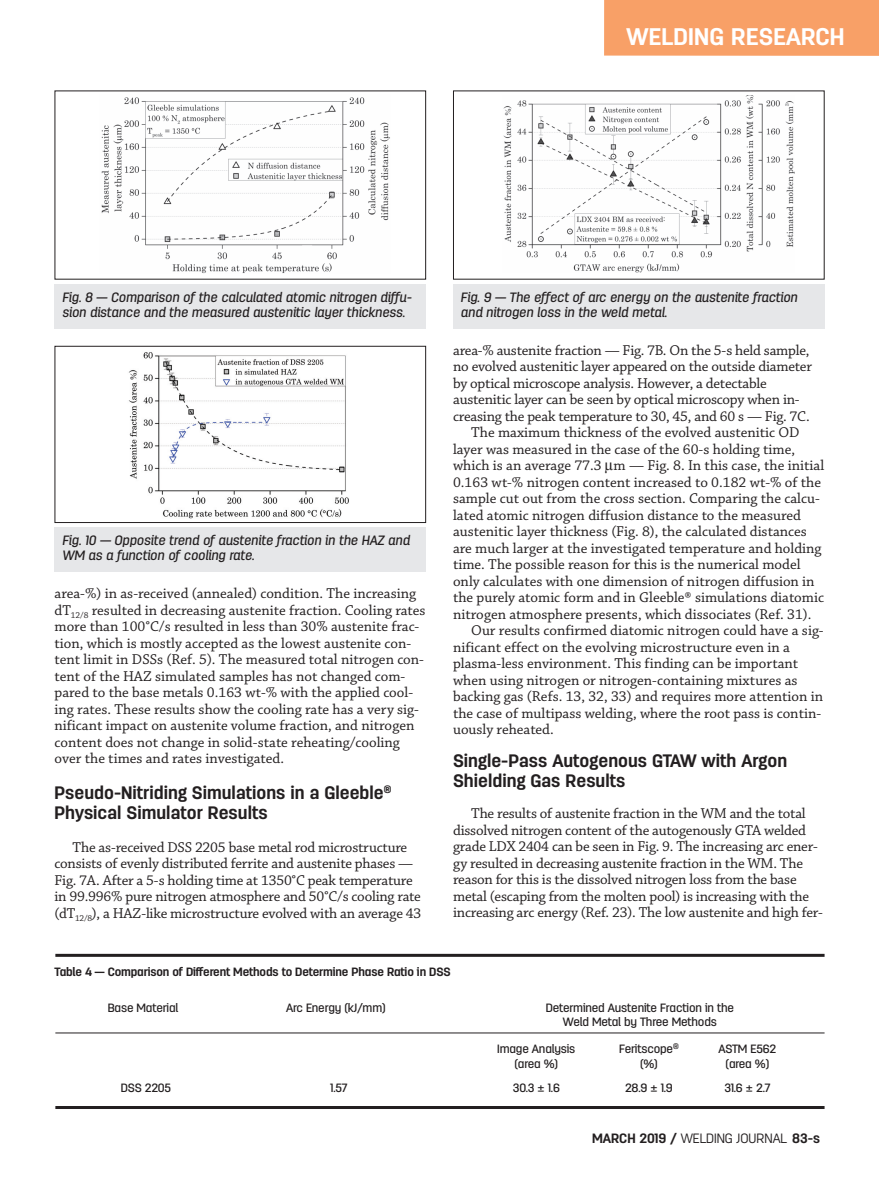
<style>
.page{position:relative;width:879px;height:1177px;background:#fff}
.page>*{position:absolute;margin:0;border:0;box-sizing:border-box;transform-origin:0 0}
.t1{font:700 24px "Antartida";letter-spacing:.005em;color:#fff}
.t2{font:700 18px/19.5px "Antartida";color:#231f20}
.t3{font:15px/16.5px "Chaparral Pro";color:#231f20}
.t4{font:italic 500 13.5px/15px "Antartida";color:#231f20}
.t5{font:700 13.5px "Antartida";color:#231f20}
.t6{font:500 12px/14.4px "Antartida";letter-spacing:-.015em;color:#231f20;text-align:center}
.t7{font:700 12px "Antartida";letter-spacing:-.015em;color:#231f20}
.s1{font-weight:300}
</style>
<div class="page">
<div style="left:604px;top:0;width:274px;height:56px;background:#f8a067"></div>
<img style="left:503px;top:96px;width:291px;height:176px">
<div style="left:453px;top:284px;width:371px;height:45px;background:#e6e7e9"></div>
<img style="left:101px;top:97px;width:289px;height:176px">
<div style="left:55px;top:284px;width:371px;height:45px;background:#e6e7e9"></div>
<img style="left:128px;top:352px;width:221px;height:167px">
<div style="left:55px;top:346px;width:371px;height:177px;border:1px solid #231f20"></div>
<div style="left:55px;top:527px;width:371px;height:45px;background:#e6e7e9"></div>
<hr style="left:55px;top:954px;width:769px;height:3px;background:#231f20">
<hr style="left:55px;top:1032px;width:769px;height:1px;background:#231f20">
<hr style="left:55px;top:1106px;width:769px;height:3px;background:#231f20">
<h1 class="t1" style="left:626px;top:27px;width:219px">WELDING RESEARCH</h1>
<p class="t4" style="left:62px;top:290px;width:351px">Fig. 8 — Comparison of the calculated atomic nitrogen diffu&shy;sion distance and the measured austenitic layer thickness.</p>
<p class="t4" style="left:62px;top:534px;width:349px">Fig. 10 — Opposite trend of austenite fraction in the HAZ and<br>WM as a function of cooling rate.</p>
<p class="t3" style="left:55px;top:587px;width:372px">area-%) in as-received (annealed) condition. The increasing dT<sub>12/8</sub> resulted in decreasing austenite fraction. Cooling rates more than 100°C/s resulted in less than 30% austenite frac&shy;tion, which is mostly accepted as the lowest austenite con&shy;tent limit in DSSs (Ref. 5). The measured total nitrogen con&shy;tent of the HAZ simulated samples has not changed com&shy;pared to the base metals 0.163 wt-% with the applied cool&shy;ing rates. These results show the cooling rate has a very sig&shy;nificant impact on austenite volume fraction, and nitrogen content does not change in solid-state reheating/cooling over the times and rates investigated.</p>
<p class="t2" style="left:55px;top:784px;width:338px">Pseudo-Nitriding Simulations in a Gleeble<sup>®<br></sup>Physical Simulator Results</p>
<p class="t3" style="left:55px;top:840px;width:368px;text-align:center">The as-received DSS 2205 base metal rod microstructure consists of evenly distributed ferrite and austenite phases — Fig. 7A. After a 5-s holding time at 1350°C peak temperature in 99.996% pure nitrogen atmosphere and 50°C/s cooling rate (dT<sub>12/8</sub>), a HAZ-like microstructure evolved with an average 43</p>
<p class="t4" style="left:460px;top:290px;width:338px">Fig. 9 — The effect of arc energy on the austenite fraction and nitrogen loss in the weld metal.</p>
<p class="t3" style="left:453px;top:343px;width:358px">area-% austenite fraction — Fig. 7B. On the 5-s held sample,</p>
<p class="t3" style="left:453px;top:360px;width:360px">no evolved austenitic layer appeared on the outside diameter</p>
<p class="t3" style="left:453px;top:376px;width:315px">by optical microscope analysis. However, a detectable</p>
<p class="t3" style="left:453px;top:393px;width:348px">austenitic layer can be seen by optical microscopy when in-</p>
<p class="t3" style="left:453px;top:409px;width:358px">creasing the peak temperature to 30, 45, and 60 s — Fig. 7C.</p>
<p class="t3" style="left:471px;top:426px;width:330px">The maximum thickness of the evolved austenitic OD</p>
<p class="t3" style="left:453px;top:442px;width:343px">layer was measured in the case of the 60-s holding time,</p>
<p class="t3" style="left:453px;top:459px;width:372px">which is an average 77.3 m — Fig. 8. In this case, the initial</p>
<p class="t3" style="left:453px;top:475px;width:369px">0.163 wt-% nitrogen content increased to 0.182 wt-% of the</p>
<p class="t3" style="left:453px;top:492px;width:368px">sample cut out from the cross section. Comparing the calcu-</p>
<p class="t3" style="left:453px;top:508px;width:349px">lated atomic nitrogen diffusion distance to the measured</p>
<p class="t3" style="left:453px;top:525px;width:355px">austenitic layer thickness (Fig. 8), the calculated distances</p>
<p class="t3" style="left:453px;top:541px;width:370px">are much larger at the investigated temperature and holding</p>
<p class="t3" style="left:453px;top:558px;width:349px">time. The possible reason for this is the numerical model</p>
<p class="t3" style="left:453px;top:574px;width:363px">only calculates with one dimension of nitrogen diffusion in</p>
<p class="t3" style="left:453px;top:591px;width:372px">the purely atomic form and in Gleeble® simulations diatomic</p>
<p class="t3" style="left:453px;top:607px;width:360px">nitrogen atmosphere presents, which dissociates (Ref. 31).</p>
<p class="t3" style="left:471px;top:624px;width:354px">Our results confirmed diatomic nitrogen could have a sig-</p>
<p class="t3" style="left:453px;top:640px;width:338px">nificant effect on the evolving microstructure even in a</p>
<p class="t3" style="left:453px;top:657px;width:346px">plasma-less environment. This finding can be important</p>
<p class="t3" style="left:453px;top:673px;width:346px">when using nitrogen or nitrogen-containing mixtures as</p>
<p class="t3" style="left:453px;top:690px;width:371px">backing gas (Refs. 13, 32, 33) and requires more attention in</p>
<p class="t3" style="left:453px;top:706px;width:369px">the case of multipass welding, where the root pass is contin-</p>
<p class="t3" style="left:453px;top:723px;width:102px">uously reheated.</p>
<p class="t2" style="left:453px;top:752px;width:335px">Single-Pass Autogenous GTAW with Argon<br>Shielding Gas Results</p>
<p class="t3" style="left:453px;top:807px;width:371px;text-indent:18px">The results of austenite fraction in the WM and the total dissolved nitrogen content of the autogenously GTA welded grade LDX 2404 can be seen in Fig. 9. The increasing arc ener&shy;gy resulted in decreasing austenite fraction in the WM. The reason for this is the dissolved nitrogen loss from the base metal (escaping from the molten pool) is increasing with the increasing arc energy (Ref. 23). The low austenite and high fer-</p>
<p class="t7" style="left:55px;top:967px;width:397px">Table 4 — Comparison of Different Methods to Determine Phase Ratio in DSS</p>
<p class="t6" style="left:108px;top:1000px;width:72px">Base Material</p>
<p class="t6" style="left:286px;top:1000px;width:101px">Arc Energy (kJ/mm)</p>
<p class="t6" style="left:545px;top:1000px;width:190px">Determined Austenite Fraction in the<br>Weld Metal by Three Methods</p>
<p class="t6" style="left:497px;top:1042px;width:80px">Image Analysis</p>
<p class="t6" style="left:619px;top:1042px;width:61px">Feritscope<sup>®</sup></p>
<p class="t6" style="left:718px;top:1042px;width:59px">ASTM E562</p>
<p class="t6" style="left:514px;top:1057px;width:45px">(area %)</p>
<p class="t6" style="left:640px;top:1057px;width:19px">(%)</p>
<p class="t6" style="left:725px;top:1057px;width:45px">(area %)</p>
<p class="t6" style="left:121px;top:1081px;width:52px">DSS 2205</p>
<p class="t6" style="left:330px;top:1081px;width:19px">1.57</p>
<p class="t6" style="left:512px;top:1081px;width:49px">30.3 ± 1.6</p>
<p class="t6" style="left:625px;top:1081px;width:49px">28.9 ± 1.9</p>
<p class="t6" style="left:724px;top:1081px;width:47px">31.6 ± 2.7</p>
<p class="t5" style="left:592px;top:1133px;width:229px">MARCH 2019 / <span class="s1">WELDING JOURNAL</span> 83-s</p>
</div>
